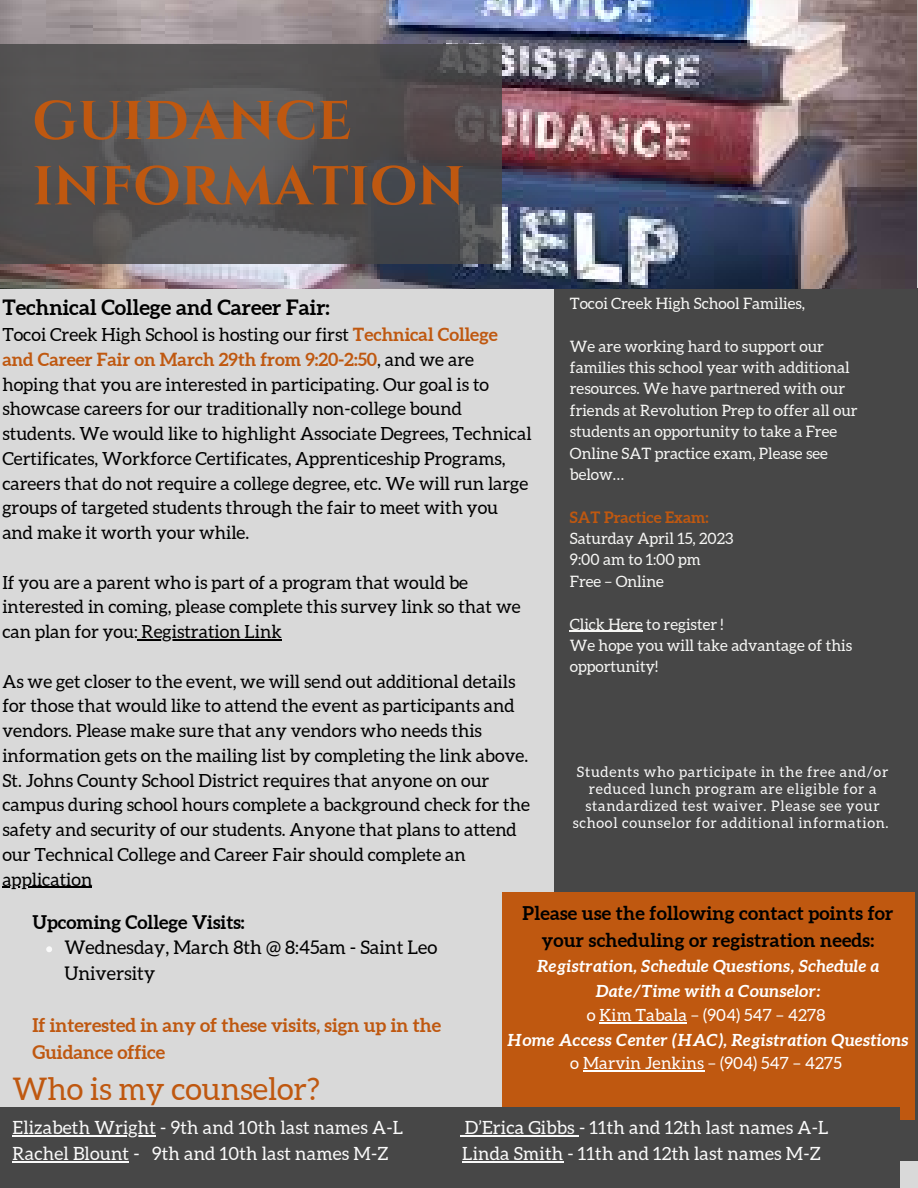
<style>
.page{position:relative;width:918px;height:1188px;background:#d9d9d9}
.page>*{position:absolute;margin:0;border:0;box-sizing:border-box;transform-origin:0 0}
.t1{font:700 54.45px/65.2px "Cinzel";color:#bf5810}
.t2{font:31.2px "Aleo";color:#bf5810}
.t3{font:700 21.15px "Aleo";color:#000}
.t4{font:700 18.9px/27px "Aleo";letter-spacing:.01em;color:#000;text-align:center}
.t5{font:700 18.75px/26.7px "Aleo";color:#bf5810}
.t6{font:18.75px/25.7px "Aleo";color:#000}
.t7{font:700 18.75px "Aleo";color:#000}
.t8{font:18.15px/24.8px "Aleo";color:#000}
.t9{font:18.15px "Aleo";letter-spacing:.01em;color:#fafafa}
.t10{font:italic 700 16.8px/24.8px "Aleo";letter-spacing:.01em;color:#fff;text-align:center}
.t11{font:16.8px "Aleo";letter-spacing:.01em;color:#fff}
.t12{font:15.75px/21.3px "Aleo";color:#f6f6f4}
.t13{font:700 15.75px "Aleo";color:#bf5810}
.t14{font:14.55px/16.8px "Aleo";letter-spacing:.05em;color:#fafafa;text-align:center}
.s1{font-weight:700;color:#bf5810}
</style>
<div class="page">
<div style="left:554px;top:288px;width:364px;height:873px;background:#474747"></div>
<img style="left:0;top:0;width:916px;height:288px">
<div style="left:502px;top:892px;width:413px;height:227px;background:#bf5810"></div>
<svg style="left:0;top:44px;width:502px;height:220px;background:#535153"></svg>
<div style="left:0;top:1107px;width:900px;height:81px;background:#474747"></div>
<hr style="left:600px;top:1022px;width:87px;height:1px;background:#fff">
<hr style="left:583px;top:1070px;width:121px;height:1px;background:#fff">
<hr style="left:138px;top:639px;width:144px;height:1px;background:#000">
<hr style="left:2px;top:887px;width:90px;height:1px;background:#000">
<hr style="left:13px;top:1136px;width:143px;height:1px;background:#fafafa">
<hr style="left:465px;top:1136px;width:102px;height:1px;background:#fafafa">
<svg style="left:567px;top:1136px;width:12px;height:1px"></svg>
<hr style="left:13px;top:1161px;width:116px;height:2px;background:#fafafa">
<hr style="left:462px;top:1161px;width:101px;height:2px;background:#fafafa">
<svg style="left:46px;top:946px;width:6px;height:6px"></svg>
<hr style="left:570px;top:631px;width:73px;height:1px;background:#f6f6f4">
<h1 class="t1" style="left:32px;top:90px;width:434px">GUIDANCE<br>INFORMATION</h1>
<p class="t3" style="left:2px;top:295px;width:329px">Technical College and Career Fair:</p>
<p class="t8" style="left:2px;top:322px;width:531px">Tocoi Creek High School is hosting our first <span class="s1">Technical College and Career Fair on March 29th from 9:20-2:50</span>, and we are hoping that you are interested in participating. Our goal is to showcase careers for our traditionally non-college bound students. We would like to highlight Associate Degrees, Technical Certificates, Workforce Certificates, Apprenticeship Programs, careers that do not require a college degree, etc. We will run large groups of targeted students through the fair to meet with you and make it worth your while.</p>
<p class="t8" style="left:2px;top:570px;width:520px">If you are a parent who is part of a program that would be interested in coming, please complete this survey link so that we can plan for you: Registration Link</p>
<p class="t8" style="left:2px;top:669px;width:529px">As we get closer to the event, we will send out additional details for those that would like to attend the event as participants and vendors. Please make sure that any vendors who needs this information gets on the mailing list by completing the link above.<br>St. Johns County School District requires that anyone on our campus during school hours complete a background check for the safety and security of our students. Anyone that plans to attend our Technical College and Career Fair should complete an application</p>
<p class="t12" style="left:570px;top:293px;width:237px">Tocoi Creek High School Families,</p>
<p class="t12" style="left:570px;top:335px;width:289px">We are working hard to support our families this school year with additional resources. We have partnered with our friends at Revolution Prep to offer all our students an opportunity to take a Free Online SAT practice exam, Please see below…</p>
<p class="t13" style="left:570px;top:508px;width:140px">SAT Practice Exam:</p>
<p class="t12" style="left:570px;top:528px;width:165px">Saturday April 15, 2023<br>9:00 am to 1:00 pm<br>Free – Online</p>
<p class="t12" style="left:570px;top:613px;width:284px">Click Here to register !<br>We hope you will take advantage of this opportunity!</p>
<p class="t14" style="left:573px;top:764px;width:317px">Students who participate in the free and/or reduced lunch program are eligible for a standardized test waiver. Please see your school counselor for additional information.</p>
<p class="t7" style="left:32px;top:911px;width:214px">Upcoming College Visits:</p>
<p class="t6" style="left:64px;top:935px;width:375px">Wednesday, March 8th @ 8:45am - Saint Leo<br>University</p>
<p class="t5" style="left:32px;top:1012px;width:410px">If interested in any of these visits, sign up in the<br>Guidance office</p>
<h2 class="t2" style="left:13px;top:1071px;width:309px">Who is my counselor?</h2>
<p class="t4" style="left:523px;top:899px;width:372px">Please use the following contact points for your scheduling or registration needs:</p>
<p class="t10" style="left:537px;top:954px;width:344px">Registration, Schedule Questions, Schedule a<br>Date/Time with a Counselor:</p>
<p class="t11" style="left:587px;top:1005px;width:240px">o Kim Tabala – (904) 547 – 4278</p>
<p class="t10" style="left:507px;top:1027px;width:403px">Home Access Center (HAC), Registration Questions</p>
<p class="t11" style="left:570px;top:1054px;width:273px">o Marvin Jenkins – (904) 547 – 4275</p>
<p class="t9" style="left:13px;top:1118px;width:392px">Elizabeth Wright - 9th and 10th last names A-L</p>
<p class="t9" style="left:465px;top:1118px;width:365px">D’Erica Gibbs - 11th and 12th last names A-L</p>
<p class="t9" style="left:13px;top:1144px;width:378px">Rachel Blount - 9th and 10th last names M-Z</p>
<p class="t9" style="left:462px;top:1144px;width:360px">Linda Smith - 11th and 12th last names M-Z</p>
</div>
